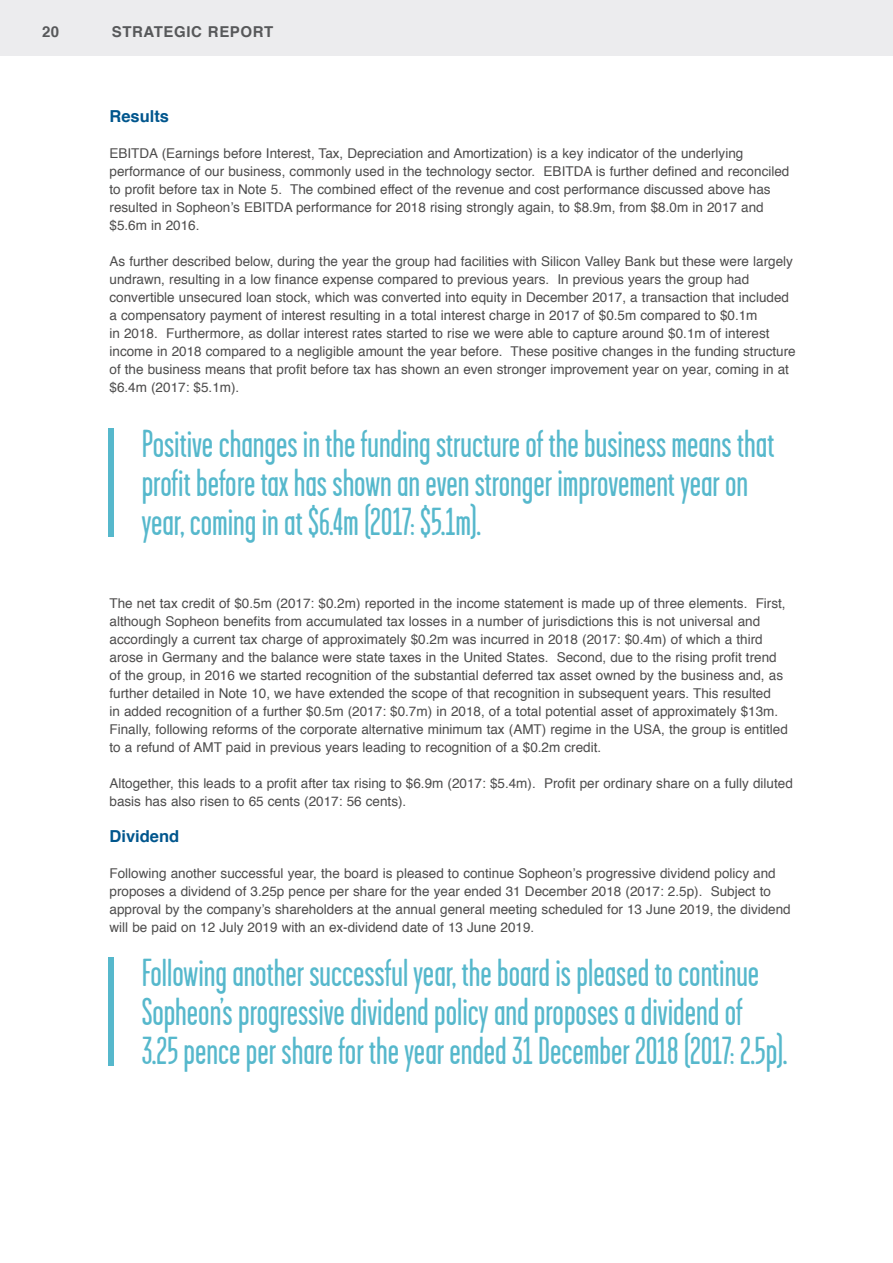
<style>
.page{position:relative;width:893px;height:1263px;background:#fff}
.page>*{position:absolute;margin:0;border:0;box-sizing:border-box;transform-origin:0 0}
.t1{font:39px/39px "Garage Gothic";color:#56b8cc}
.t2{font:700 16.5px "Helvetica";color:#00568d}
.t3{font:700 15px "Helvetica";letter-spacing:.04em;color:#57585a}
.t4{font:13.5px/18px "Helvetica";color:#4d4c4c}
</style>
<div class="page">
<div style="left:0;top:0;width:893px;height:56px;background:#ececee"></div>
<div style="left:108px;top:428px;width:6px;height:108px;background:#56b8cc"></div>
<div style="left:108px;top:957px;width:6px;height:108px;background:#56b8cc"></div>
<p class="t3" style="left:42px;top:19px;width:19px">20</p>
<p class="t3" style="left:112px;top:19px;width:163px">STRATEGIC REPORT</p>
<p class="t2" style="left:110px;top:103px;width:61px">Results</p>
<p class="t4" style="left:110px;top:145px;width:681px">EBITDA (Earnings before Interest, Tax, Depreciation and Amortization) is a key indicator of the underlying performance of our business, commonly used in the technology sector. EBITDA is further defined and reconciled to profit before tax in Note 5. The combined effect of the revenue and cost performance discussed above has resulted in Sopheon’s EBITDA performance for 2018 rising strongly again, to $8.9m, from $8.0m in 2017 and $5.6m in 2016.</p>
<p class="t4" style="left:110px;top:253px;width:688px">As further described below, during the year the group had facilities with Silicon Valley Bank but these were largely undrawn, resulting in a low finance expense compared to previous years. In previous years the group had convertible unsecured loan stock, which was converted into equity in December 2017, a transaction that included a compensatory payment of interest resulting in a total interest charge in 2017 of $0.5m compared to $0.1m<br>in 2018. Furthermore, as dollar interest rates started to rise we were able to capture around $0.1m of interest income in 2018 compared to a negligible amount the year before. These positive changes in the funding structure of the business means that profit before tax has shown an even stronger improvement year on year, coming in at $6.4m (2017: $5.1m).</p>
<p class="t1" style="left:142px;top:423px;width:634px">Positive changes in the funding structure of the business means that profit before tax has shown an even stronger improvement year on year, coming in at $6.4m (2017: $5.1m).</p>
<p class="t4" style="left:110px;top:595px;width:680px">The net tax credit of $0.5m (2017: $0.2m) reported in the income statement is made up of three elements. First, although Sopheon benefits from accumulated tax losses in a number of jurisdictions this is not universal and accordingly a current tax charge of approximately $0.2m was incurred in 2018 (2017: $0.4m) of which a third arose in Germany and the balance were state taxes in the United States. Second, due to the rising profit trend of the group, in 2016 we started recognition of the substantial deferred tax asset owned by the business and, as further detailed in Note 10, we have extended the scope of that recognition in subsequent years. This resulted<br>in added recognition of a further $0.5m (2017: $0.7m) in 2018, of a total potential asset of approximately $13m.<br>Finally, following reforms of the corporate alternative minimum tax (AMT) regime in the USA, the group is entitled to a refund of AMT paid in previous years leading to recognition of a $0.2m credit.</p>
<p class="t4" style="left:110px;top:774px;width:685px">Altogether, this leads to a profit after tax rising to $6.9m (2017: $5.4m). Profit per ordinary share on a fully diluted basis has also risen to 65 cents (2017: 56 cents).</p>
<p class="t2" style="left:110px;top:823px;width:71px">Dividend</p>
<p class="t4" style="left:110px;top:865px;width:683px">Following another successful year, the board is pleased to continue Sopheon’s progressive dividend policy and proposes a dividend of 3.25p pence per share for the year ended 31 December 2018 (2017: 2.5p). Subject to approval by the company’s shareholders at the annual general meeting scheduled for 13 June 2019, the dividend will be paid on 12 July 2019 with an ex-dividend date of 13 June 2019.</p>
<p class="t1" style="left:142px;top:952px;width:647px">Following another successful year, the board is pleased to continue<br>Sopheon’s progressive dividend policy and proposes a dividend of<br>3.25 pence per share for the year ended 31 December 2018 (2017: 2.5p).</p>
</div>
